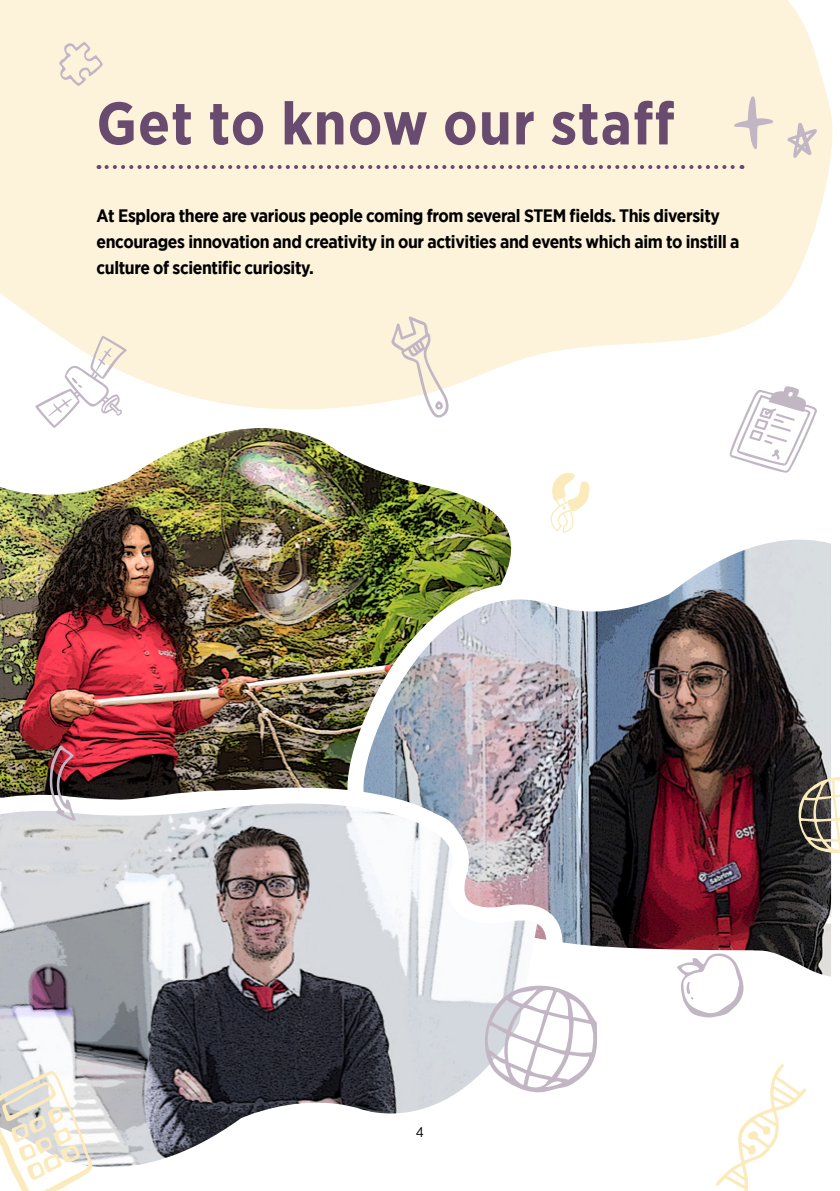
<style>
.page{position:relative;width:840px;height:1191px;background:#fff}
.page>*{position:absolute;margin:0;border:0;box-sizing:border-box;transform-origin:0 0}
.t1{font:700 60px "Gotham Narrow";letter-spacing:.02em;color:#684b6e}
.Body_Text{font:700 18px/26px "Gotham Narrow";letter-spacing:-.02em;color:#000}
.t2{font:14px "Gotham Narrow";color:#000}
</style>
<div class="page">
<img style="left:0;top:409px;width:497px;height:357px">
<img style="left:317px;top:515px;width:514px;height:435px">
<img style="left:0;top:766px;width:608px;height:401px">
<svg style="left:0;top:0;width:832px;height:409px;background:#fdf4de"></svg>
<svg style="left:106px;top:165px;width:636px;height:4px;background:#c4b3b1"></svg>
<svg style="left:391px;top:316px;width:59px;height:103px"></svg>
<svg style="left:728px;top:386px;width:88px;height:87px"></svg>
<svg style="left:733px;top:96px;width:40px;height:54px;background:#eee4d5"></svg>
<svg style="left:549px;top:472px;width:41px;height:61px"></svg>
<svg style="left:35px;top:336px;width:92px;height:92px"></svg>
<svg style="left:50px;top:745px;width:26px;height:76px;background:#9b7078"></svg>
<svg style="left:0;top:1070px;width:92px;height:121px"></svg>
<svg style="left:59px;top:42px;width:44px;height:44px;background:#f0e6d6"></svg>
<svg style="left:479px;top:980px;width:119px;height:113px"></svg>
<svg style="left:822px;top:279px;width:10px;height:390px"></svg>
<svg style="left:676px;top:717px;width:163px;height:474px"></svg>
<svg style="left:786px;top:123px;width:31px;height:36px"></svg>
<p class="t1" style="left:96px;top:85px;width:579px">Get to know our staff</p>
<p class="Body_Text" style="left:96px;top:203px;width:644px">At Esplora there are various people coming from several STEM fields. This diversity encourages innovation and creativity in our activities and events which aim to instill a culture of scientific curiosity.</p>
<p class="t2" style="left:415px;top:1123px;width:10px">4</p>
</div>
